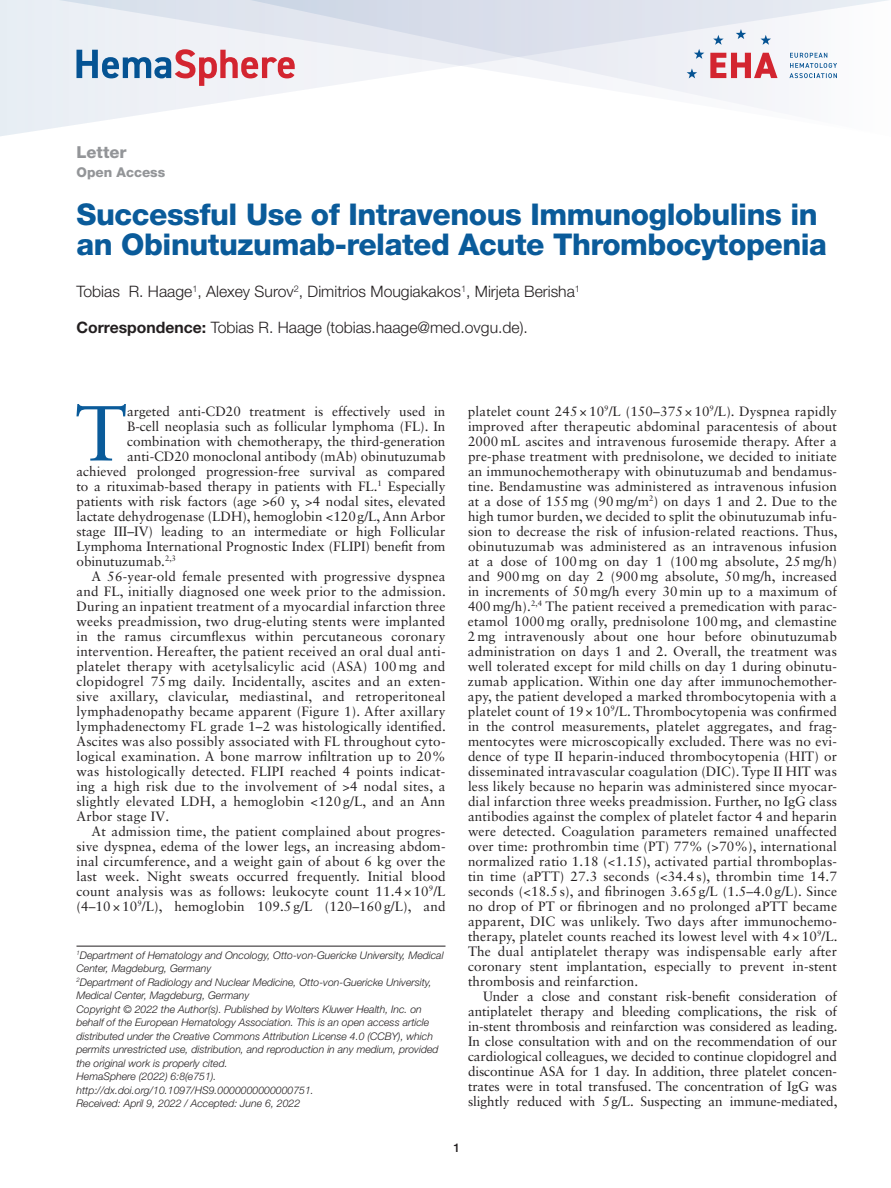
<style>
.page{position:relative;width:891px;height:1188px;background:#fff}
.page>*{position:absolute;margin:0;border:0;box-sizing:border-box;transform-origin:0 0}
.t1{font:78px "Sabon LT Std";color:#0a5b9a}
.t2{font:800 30px/30px "Helvetica Neue LT Std";letter-spacing:-.015em;color:#0a5b9a}
.t3{font:800 16.5px "Helvetica Neue LT Std";color:#939598}
.t4{font:300 15.75px "Helvetica Neue LT Std";color:#231f20}
.t5{font:13.5px/15px "Sabon LT Std";letter-spacing:.01em;color:#231f20;text-align:justify}
.t6{font:800 13.5px "Helvetica Neue LT Std";color:#939598}
.t7{font:500 12px "Helvetica Neue LT Std";color:#231f20}
.t8{font:italic 300 10.5px/13.5px "Helvetica Neue LT Std";color:#231f20}
.s1{font-weight:700}
</style>
<div class="page">
<div style="left:1px;top:0;width:58px;height:136px;background:#e8eef4"></div>
<svg style="left:59px;top:0;width:829px;height:127px"></svg>
<svg style="left:0;top:0;width:1px;height:136px"></svg>
<svg style="left:710px;top:53px;width:68px;height:25px"></svg>
<svg style="left:789px;top:53px;width:48px;height:25px"></svg>
<svg style="left:761px;top:35px;width:10px;height:10px"></svg>
<svg style="left:713px;top:35px;width:11px;height:10px"></svg>
<svg style="left:736px;top:29px;width:10px;height:10px"></svg>
<svg style="left:694px;top:49px;width:10px;height:10px"></svg>
<svg style="left:687px;top:68px;width:10px;height:10px"></svg>
<svg style="left:76px;top:49px;width:219px;height:37px"></svg>
<hr style="left:76px;top:946px;width:370px;height:1px;background:#231f20">
<p class="t3" style="left:76px;top:142px;width:52px">Letter</p>
<p class="t6" style="left:76px;top:164px;width:90px">Open Access</p>
<h2 class="t2" style="left:76px;top:199px;width:752px">Successful Use of Intravenous Immunoglobulins in an Obinutuzumab-related Acute Thrombocytopenia</h2>
<p class="t4" style="left:76px;top:282px;width:505px">Tobias R. Haage<sup>1</sup>, Alexey Surov<sup>2</sup>, Dimitrios Mougiakakos<sup>1</sup>, Mirjeta Berisha<sup>1</sup></p>
<p class="t4" style="left:76px;top:318px;width:453px"><span class="s1">Correspondence:</span> Tobias R. Haage (tobias.haage@med.ovgu.de).</p>
<h1 class="t1" style="left:75px;top:387px;width:53px">T</h1>
<p class="t5" style="left:127px;top:403px;width:320px">argeted anti-CD20 treatment is effectively used in</p>
<p class="t5" style="left:127px;top:418px;width:320px">B-cell neoplasia such as follicular lymphoma (FL). In</p>
<p class="t5" style="left:127px;top:433px;width:320px">combination with chemotherapy, the third-generation</p>
<p class="t5" style="left:127px;top:448px;width:320px">anti-CD20 monoclonal antibody (mAb) obinutuzumab</p>
<p class="t5" style="left:76px;top:463px;width:371px">achieved prolonged progression-free survival as compared</p>
<p class="t5" style="left:76px;top:478px;width:371px">to a rituximab-based therapy in patients with FL.<sup>1</sup> Especially</p>
<p class="t5" style="left:77px;top:493px;width:371px">patients with risk factors (age &gt;60 y, &gt;4 nodal sites, elevated</p>
<p class="t5" style="left:77px;top:508px;width:371px">lactate dehydrogenase (LDH), hemoglobin &lt;120g/L, Ann Arbor</p>
<p class="t5" style="left:77px;top:523px;width:370px">stage III–IV) leading to an intermediate or high Follicular</p>
<p class="t5" style="left:77px;top:538px;width:371px">Lymphoma International Prognostic Index (FLIPI) benefit from</p>
<p class="t5" style="left:77px;top:553px;width:101px">obinutuzumab.<sup>2,3</sup></p>
<p class="t5" style="left:92px;top:568px;width:356px">A 56-year-old female presented with progressive dyspnea</p>
<p class="t5" style="left:77px;top:583px;width:371px">and FL, initially diagnosed one week prior to the admission.</p>
<p class="t5" style="left:77px;top:598px;width:370px">During an inpatient treatment of a myocardial infarction three</p>
<p class="t5" style="left:77px;top:613px;width:370px">weeks preadmission, two drug-eluting stents were implanted</p>
<p class="t5" style="left:77px;top:628px;width:370px">in the ramus circumflexus within percutaneous coronary</p>
<p class="t5" style="left:77px;top:643px;width:371px">intervention. Hereafter, the patient received an oral dual anti-</p>
<p class="t5" style="left:77px;top:658px;width:370px">platelet therapy with acetylsalicylic acid (ASA) 100 mg and</p>
<p class="t5" style="left:77px;top:673px;width:370px">clopidogrel 75 mg daily. Incidentally, ascites and an exten-</p>
<p class="t5" style="left:77px;top:688px;width:370px">sive axillary, clavicular, mediastinal, and retroperitoneal</p>
<p class="t5" style="left:77px;top:703px;width:371px">lymphadenopathy became apparent (Figure 1). After axillary</p>
<p class="t5" style="left:77px;top:718px;width:371px">lymphadenectomy FL grade 1–2 was histologically identified.</p>
<p class="t5" style="left:77px;top:733px;width:370px">Ascites was also possibly associated with FL throughout cyto-</p>
<p class="t5" style="left:77px;top:748px;width:371px">logical examination. A bone marrow infiltration up to 20%</p>
<p class="t5" style="left:77px;top:763px;width:370px">was histologically detected. FLIPI reached 4 points indicat-</p>
<p class="t5" style="left:77px;top:778px;width:371px">ing a high risk due to the involvement of &gt;4 nodal sites, a</p>
<p class="t5" style="left:77px;top:793px;width:370px">slightly elevated LDH, a hemoglobin &lt;120 g/L, and an Ann</p>
<p class="t5" style="left:77px;top:808px;width:94px">Arbor stage IV.</p>
<p class="t5" style="left:92px;top:823px;width:355px">At admission time, the patient complained about progres-</p>
<p class="t5" style="left:77px;top:838px;width:371px">sive dyspnea, edema of the lower legs, an increasing abdom-</p>
<p class="t5" style="left:77px;top:853px;width:371px">inal circumference, and a weight gain of about 6 kg over the</p>
<p class="t5" style="left:77px;top:868px;width:371px">last week. Night sweats occurred frequently. Initial blood</p>
<p class="t5" style="left:77px;top:883px;width:370px">count analysis was as follows: leukocyte count 11.4 × 10<sup>9</sup>/L</p>
<p class="t5" style="left:77px;top:898px;width:371px">(4–10 × 10<sup>9</sup>/L), hemoglobin 109.5 g/L (120–160 g/L), and</p>
<p class="t8" style="left:76px;top:948px;width:369px"><sup>1</sup>Department of Hematology and Oncology, Otto-von-Guericke University, Medical Center, Magdeburg, Germany<br><sup>2</sup>Department of Radiology and Nuclear Medicine, Otto-von-Guericke University, Medical Center, Magdeburg, Germany<br>Copyright © 2022 the Author(s). Published by Wolters Kluwer Health, Inc. on behalf of the European Hematology Association. This is an open access article distributed under the Creative Commons Attribution License 4.0 (CCBY), which permits unrestricted use, distribution, and reproduction in any medium, provided the original work is properly cited.<br>HemaSphere (2022) 6:8(e751). http://dx.doi.org/10.1097/HS9.0000000000000751.<br>Received: April 9, 2022 / Accepted: June 6, 2022</p>
<p class="t5" style="left:468px;top:403px;width:371px">platelet count 245 × 10<sup>9</sup>/L (150–375 × 10<sup>9</sup>/L). Dyspnea rapidly improved after therapeutic abdominal paracentesis of about 2000 mL ascites and intravenous furosemide therapy. After a pre-phase treatment with prednisolone, we decided to initiate an immunochemotherapy with obinutuzumab and bendamus&shy;tine. Bendamustine was administered as intravenous infusion at a dose of 155 mg (90 mg/m<sup>2</sup>) on days 1 and 2. Due to the high tumor burden, we decided to split the obinutuzumab infu&shy;sion to decrease the risk of infusion-related reactions. Thus, obinutuzumab was administered as an intravenous infusion at a dose of 100 mg on day 1 (100 mg absolute, 25 mg/h) and 900 mg on day 2 (900 mg absolute, 50 mg/h, increased in increments of 50 mg/h every 30 min up to a maximum of 400 mg/h).<sup>2,4</sup> The patient received a premedication with parac&shy;etamol 1000 mg orally, prednisolone 100 mg, and clemastine 2 mg intravenously about one hour before obinutuzumab administration on days 1 and 2. Overall, the treatment was well tolerated except for mild chills on day 1 during obinutu&shy;zumab application. Within one day after immunochemother&shy;apy, the patient developed a marked thrombocytopenia with a platelet count of 19 × 10<sup>9</sup>/L. Thrombocytopenia was confirmed in the control measurements, platelet aggregates, and frag&shy;mentocytes were microscopically excluded. There was no evi&shy;dence of type II heparin-induced thrombocytopenia (HIT) or disseminated intravascular coagulation (DIC). Type II HIT was less likely because no heparin was administered since myocar&shy;dial infarction three weeks preadmission. Further, no IgG class antibodies against the complex of platelet factor 4 and heparin were detected. Coagulation parameters remained unaffected over time: prothrombin time (PT) 77% (&gt;70%), international normalized ratio 1.18 (&lt;1.15), activated partial thromboplas&shy;tin time (aPTT) 27.3 seconds (&lt;34.4 s), thrombin time 14.7 seconds (&lt;18.5 s), and fibrinogen 3.65 g/L (1.5–4.0 g/L). Since no drop of PT or fibrinogen and no prolonged aPTT became apparent, DIC was unlikely. Two days after immunochemo&shy;therapy, platelet counts reached its lowest level with 4 × 10<sup>9</sup>/L.<br>The dual antiplatelet therapy was indispensable early after coronary stent implantation, especially to prevent in-stent thrombosis and reinfarction.</p>
<p class="t5" style="left:468px;top:988px;width:371px;text-indent:15px">Under a close and constant risk-benefit consideration of antiplatelet therapy and bleeding complications, the risk of in-stent thrombosis and reinfarction was considered as leading.<br>In close consultation with and on the recommendation of our cardiological colleagues, we decided to continue clopidogrel and discontinue ASA for 1 day. In addition, three platelet concen&shy;trates were in total transfused. The concentration of IgG was slightly reduced with 5g/L. Suspecting an immune-mediated,</p>
<p class="t7" style="left:453px;top:1140px;width:8px">1</p>
</div>
